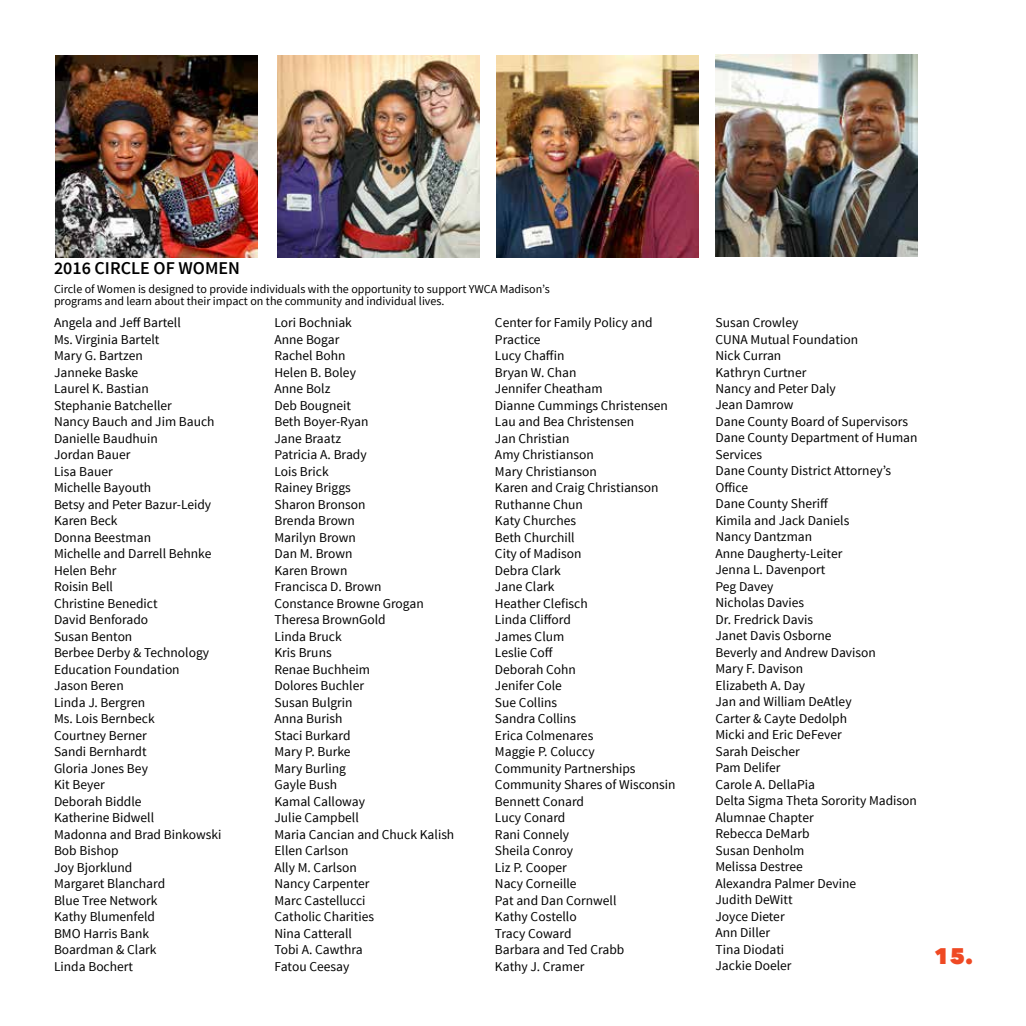
<style>
.page{position:relative;width:1026px;height:1026px;background:#fff}
.page>*{position:absolute;margin:0;border:0;box-sizing:border-box;transform-origin:0 0}
.t1{font:800 22.5px "Avenir Next LT Pro";color:#ef4923}
.t2{font:600 18px "Source Sans Pro";color:#000}
.t3{font:13.5px/16.5px "Source Sans Pro";color:#000}
.t4{font:12px/12px "Source Sans Pro";color:#000}
.s1{color:#fff}
</style>
<div class="page">
<img style="left:55px;top:56px;width:202px;height:202px">
<img style="left:278px;top:56px;width:202px;height:202px">
<img style="left:497px;top:56px;width:202px;height:202px">
<img style="left:716px;top:55px;width:202px;height:202px">
<h2 class="t2" style="left:54px;top:257px;width:152px">2016 CIRCLE OF WOME</h2>
<h2 class="t2" style="left:228px;top:257px;width:13px">N</h2>
<p class="t4" style="left:54px;top:283px;width:497px">Circle of Women is designed to provide individuals with the opportunity to support YWCA Madison’s programs and learn about their impact on the community and individual lives.</p>
<p class="t3" style="left:54px;top:315px;width:169px">Angela and Jeff Bartell<br>Ms. Virginia Bartelt<br>Mary G. Bartzen<br>Janneke Baske<br>Laurel K. Bastian<br>Stephanie Batcheller<br>Nancy Bauch and Jim Bauch<br>Danielle Baudhuin<br>Jordan Bauer<br>Lisa Bauer<br>Michelle Bayouth<br>Betsy and Peter Bazur-Leidy<br>Karen Beck<br>Donna Beestman<br>Michelle and Darrell Behnke<br>Helen Behr<br>Roisin Bell<br>Christine Benedict<br>David Benforado<br>Susan Benton<br>Berbee Derby &amp; Technology<br>Education Foundation<br>Jason Beren<br>Linda J. Bergren<br>Ms. Lois Bernbeck<br>Courtney Berner<br>Sandi Bernhardt<br>Gloria Jones Bey<br>Kit Beyer<br>Deborah Biddle<br>Katherine Bidwell<br>Madonna and Brad Binkowski<br>Bob Bishop<br>Joy Bjorklund<br>Margaret Blanchard<br>Blue Tree Network<br>Kathy Blumenfeld<br>BMO Harris Bank<br>Boardman &amp; Clark<br>Linda Bochert</p>
<p class="t3" style="left:274px;top:315px;width:181px">Lori Bochniak<br>Anne Bogar<br>Rachel Bohn<br>Helen B. Boley<br>Anne Bolz<br>Deb Bougneit<br>Beth Boyer-Ryan<br>Jane Braatz<br>Patricia A. Brady<br>Lois Brick<br>Rainey Briggs<br>Sharon Bronson<br>Brenda Brown<br>Marilyn Brown<br>Dan M. Brown<br>Karen Brown<br>Francisca D. Brown<br>Constance Browne Grogan<br>Theresa BrownGold<br>Linda Bruck<br>Kris Bruns<br>Renae Buchheim<br>Dolores Buchler<br>Susan Bulgrin<br>Anna Burish<br>Staci Burkard<br>Mary P. Burke<br>Mary Burling<br>Gayle Bush<br>Kamal Calloway<br>Julie Campbell<br>Maria Cancian and Chuck Kalish<br>Ellen Carlson<br>Ally M. Carlson<br>Nancy Carpenter<br>Marc Castellucci<br>Catholic Charities<br>Nina Catterall<br>Tobi A. Cawthra<br>Fatou Ceesay</p>
<p class="t3" style="left:495px;top:315px;width:182px">Center for Family Policy and<br>Practice<br>Lucy Chaffin<br>Bryan W. Chan<br>Jennifer Cheatham<br>Dianne Cummings Christensen<br>Lau and Bea Christensen<br>Jan Christian<br>Amy Christianson<br>Mary Christianson<br>Karen and Craig Christianson<br>Ruthanne Chun<br>Katy Churches<br>Beth Churchill<br>City of Madison<br>Debra Clark<br>Jane Clark<br>Heather Clefisch<br>Linda Clifford<br>James Clum<br>Leslie Coff<br>Deborah Cohn<br>Jenifer Cole<br>Sue Collins<br>Sandra Collins<br>Erica Colmenares<br>Maggie P. Coluccy<br>Community Partnerships<br>Community Shares of Wisconsin<br>Bennett Conard<br>Lucy Conard<br>Rani Connely<br>Sheila Conroy<br>Liz P. Cooper<br>Nacy Corneille<br>Pat and Dan Cornwell<br>Kathy Costello<br>Tracy Coward<br>Barbara and Ted Crabb<br>Kathy J. Cramer</p>
<p class="t3" style="left:715px;top:315px;width:204px">Susan Crowley<br>CUNA Mutual Foundation<br>Nick Curran<br>Kathryn Curtner<br>Nancy and Peter Daly<br>Jean Damrow<br>Dane County Board of Supervisors<br>Dane County Department of Human<br>Services<br>Dane County District Attorney’s<br>Office<br>Dane County Sheriff<br>Kimila and Jack Daniels<br>Nancy Dantzman<br>Anne Daugherty-Leiter<br>Jenna L. Davenport<br>Peg Davey<br>Nicholas Davies<br>Dr. Fredrick Davis<br>Janet Davis Osborne<br>Beverly and Andrew Davison<br>Mary F. Davison<br>Elizabeth A. Day<br>Jan and William DeAtley<br>Carter &amp; Cayte Dedolph<br>Micki and Eric DeFever<br>Sarah Deischer<br>Pam Delifer<br>Carole A. DellaPia<br>Delta Sigma Theta Sorority Madison<br>Alumnae Chapter<br>Rebecca DeMarb<br>Susan Denholm<br>Melissa Destree<br>Alexandra Palmer Devine<br>Judith DeWitt<br>Joyce Dieter<br>Ann Diller<br>Tina Diodati<br>Jackie Doeler</p>
<h1 class="t1" style="left:918px;top:942px;width:57px"><span class="s1">0</span>15.</h1>
</div>
